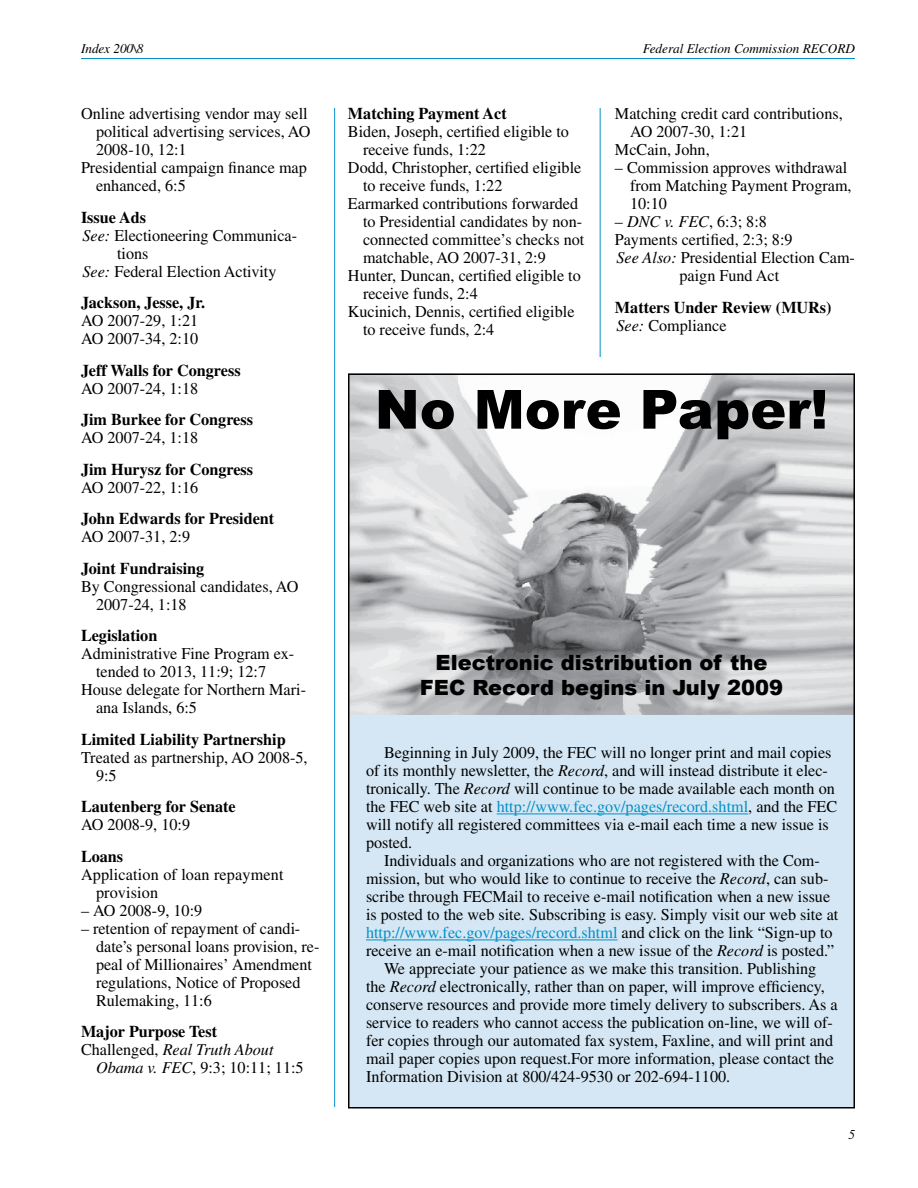
<style>
.page{position:relative;width:918px;height:1188px;background:#fff}
.page>*{position:absolute;margin:0;border:0;box-sizing:border-box;transform-origin:0 0}
.t1{font:900 54px "Arial";color:#000}
.t2{font:900 21px/25.2px "Arial";color:#000;text-align:center}
.t3{font:16.5px/18px "Times LT Std";color:#000}
.t4{font:700 16.5px/18px "Times LT Std";color:#000}
.t5{font:16.5px "Times LT Std";color:#0490c7}
.t6{font:italic 16.5px "Times LT Std";color:#000}
.t7{font:italic 13.5px "Times LT Std";color:#000}
.s1{font-style:italic}
.s2{font-style:normal}
.s3{font-weight:400;font-style:italic}
.s4{font-weight:400}
.s5{color:#0490c7}
.s6{color:#000}
</style>
<div class="page">
<hr style="left:81px;top:58px;width:774px;height:1px;background:#0490c7">
<div style="left:348px;top:714px;width:507px;height:393px;background:#d5e7f4"></div>
<img style="left:351px;top:377px;width:501px;height:338px">
<hr style="left:497px;top:814px;width:251px;height:1px;background:#0490c7">
<hr style="left:366px;top:940px;width:252px;height:1px;background:#0490c7">
<hr style="left:600px;top:108px;width:1px;height:249px;background:#0490c7">
<hr style="left:334px;top:108px;width:1px;height:999px;background:#0490c7">
<p class="t7" style="left:81px;top:41px;width:64px">Index 200\8</p>
<p class="t7" style="left:643px;top:41px;width:214px">Federal Election Commission RECORD</p>
<p class="t3" style="left:81px;top:105px;width:228px">Online advertising vendor may sell</p>
<p class="t3" style="left:96px;top:123px;width:216px">political advertising services, AO</p>
<p class="t3" style="left:96px;top:141px;width:92px">2008-10, 12:1</p>
<p class="t3" style="left:81px;top:159px;width:227px">Presidential campaign finance map</p>
<p class="t3" style="left:96px;top:177px;width:91px">enhanced, 6:5</p>
<p class="t4" style="left:81px;top:208px;width:67px">Issue Ads</p>
<p class="t3" style="left:83px;top:226px;width:216px"><span class="s1">See:</span> Electioneering Communica-</p>
<p class="t3" style="left:117px;top:244px;width:33px">tions</p>
<p class="t3" style="left:83px;top:262px;width:196px"><span class="s1">See:</span> Federal Election Activity</p>
<p class="t4" style="left:81px;top:293px;width:126px">Jackson, Jesse, Jr.</p>
<p class="t3" style="left:81px;top:312px;width:119px">AO 2007-29, 1:21<br>AO 2007-34, 2:10</p>
<p class="t4" style="left:81px;top:361px;width:161px">Jeff Walls for Congress</p>
<p class="t3" style="left:81px;top:379px;width:119px">AO 2007-24, 1:18</p>
<p class="t4" style="left:81px;top:410px;width:174px">Jim Burkee for Congress</p>
<p class="t3" style="left:81px;top:429px;width:119px">AO 2007-24, 1:18</p>
<p class="t4" style="left:81px;top:460px;width:174px">Jim Hurysz for Congress</p>
<p class="t3" style="left:81px;top:478px;width:119px">AO 2007-22, 1:16</p>
<p class="t4" style="left:81px;top:509px;width:195px">John Edwards for President</p>
<p class="t3" style="left:81px;top:528px;width:111px">AO 2007-31, 2:9</p>
<p class="t4" style="left:81px;top:559px;width:125px">Joint Fundraising</p>
<p class="t3" style="left:96px;top:577px;width:204px;text-indent:-15px">By Congressional candidates, AO<br>2007-24, 1:18</p>
<p class="t4" style="left:81px;top:626px;width:78px">Legislation</p>
<p class="t3" style="left:81px;top:645px;width:215px">Administrative Fine Program ex-</p>
<p class="t3" style="left:96px;top:663px;width:172px">tended to 2013, 11:9; 12:7</p>
<p class="t3" style="left:81px;top:681px;width:227px">House delegate for Northern Mari-</p>
<p class="t3" style="left:96px;top:699px;width:103px">ana Islands, 6:5</p>
<p class="t4" style="left:81px;top:730px;width:206px">Limited Liability Partnership</p>
<p class="t3" style="left:96px;top:748px;width:213px;text-indent:-15px">Treated as partnership, AO 2008-5,<br>9:5</p>
<p class="t4" style="left:81px;top:797px;width:156px">Lautenberg for Senate</p>
<p class="t3" style="left:81px;top:816px;width:111px">AO 2008-9, 10:9</p>
<p class="t4" style="left:81px;top:847px;width:44px">Loans</p>
<p class="t3" style="left:96px;top:865px;width:189px;text-indent:-15px">Application of loan repayment provision</p>
<p class="t3" style="left:81px;top:901px;width:123px">– AO 2008-9, 10:9</p>
<p class="t3" style="left:96px;top:919px;width:225px;text-indent:-15px">– retention of repayment of candi&shy;date’s personal loans provision, re&shy;peal of Millionaires’ Amendment regulations, Notice of Proposed<br>Rulemaking, 11:6</p>
<p class="t4" style="left:81px;top:1022px;width:138px">Major Purpose Test</p>
<p class="t6" style="left:81px;top:1041px;width:194px"><span class="s2">Challenged,</span> Real Truth About</p>
<p class="t3" style="left:96px;top:1059px;width:209px"><span class="s1">Obama v. FEC</span>, 9:3; 10:11; 11:5</p>
<p class="t4" style="left:348px;top:104px;width:160px">Matching Payment Act</p>
<p class="t3" style="left:348px;top:123px;width:222px">Biden, Joseph, certified eligible to</p>
<p class="t3" style="left:363px;top:141px;width:124px">receive funds, 1:22</p>
<p class="t3" style="left:348px;top:159px;width:235px">Dodd, Christopher, certified eligible</p>
<p class="t3" style="left:363px;top:177px;width:141px">to receive funds, 1:22</p>
<p class="t3" style="left:348px;top:195px;width:232px">Earmarked contributions forwarded</p>
<p class="t3" style="left:363px;top:213px;width:221px">to Presidential candidates by non-</p>
<p class="t3" style="left:363px;top:231px;width:223px">connected committee’s checks not</p>
<p class="t3" style="left:363px;top:249px;width:184px">matchable, AO 2007-31, 2:9</p>
<p class="t3" style="left:348px;top:267px;width:234px">Hunter, Duncan, certified eligible to</p>
<p class="t3" style="left:363px;top:285px;width:116px">receive funds, 2:4</p>
<p class="t3" style="left:348px;top:303px;width:228px">Kucinich, Dennis, certified eligible</p>
<p class="t3" style="left:363px;top:321px;width:133px">to receive funds, 2:4</p>
<p class="t3" style="left:615px;top:105px;width:229px">Matching credit card contributions,</p>
<p class="t3" style="left:630px;top:123px;width:119px">AO 2007-30, 1:21</p>
<p class="t3" style="left:615px;top:141px;width:96px">McCain, John,</p>
<p class="t3" style="left:630px;top:159px;width:223px;text-indent:-15px">– Commission approves withdrawal from Matching Payment Program,<br>10:10</p>
<p class="t3" style="left:615px;top:213px;width:153px">– <span class="s1">DNC v. FEC</span>, 6:3; 8:8</p>
<p class="t3" style="left:615px;top:231px;width:179px">Payments certified, 2:3; 8:9</p>
<p class="t3" style="left:617px;top:249px;width:240px"><span class="s1">See Also:</span> Presidential Election Cam-</p>
<p class="t3" style="left:680px;top:267px;width:101px">paign Fund Act</p>
<p class="t4" style="left:615px;top:298px;width:218px">Matters Under Review (MURs)<br><span class="s3">See:</span> <span class="s4">Compliance</span></p>
<h1 class="t1" style="left:375px;top:379px;width:455px">No More Paper!</h1>
<p class="t2" style="left:420px;top:650px;width:365px">Electronic distribution of the<br>FEC Record begins in July 2009</p>
<p class="t3" style="left:366px;top:744px;width:473px;text-indent:18px">Beginning in July 2009, the FEC will no longer print and mail copies of its monthly newsletter, the <span class="s1">Record</span>, and will instead distribute it elec&shy;tronically. The <span class="s1">Record</span> will continue to be made available each month on the FEC web site at <span class="s5">http://www.fec.gov/pages/record.shtml</span>, and the FEC will notify all registered committees via e-mail each time a new issue is posted.</p>
<p class="t3" style="left:384px;top:852px;width:437px">Individuals and organizations who are not registered with the Com-</p>
<p class="t3" style="left:366px;top:870px;width:464px">mission, but who would like to continue to receive the <span class="s1">Record</span>, can sub-</p>
<p class="t3" style="left:366px;top:888px;width:466px">scribe through FECMail to receive e-mail notification when a new issue</p>
<p class="t3" style="left:366px;top:906px;width:474px">is posted to the web site. Subscribing is easy. Simply visit our web site at</p>
<p class="t5" style="left:366px;top:923px;width:468px">http://www.fec.gov/pages/record.shtml <span class="s6">and click on the link “Sign-up to</span></p>
<p class="t3" style="left:366px;top:942px;width:470px">receive an e-mail notification when a new issue of the <span class="s1">Record</span> is posted.”</p>
<p class="t3" style="left:384px;top:960px;width:434px">We appreciate your patience as we make this transition. Publishing</p>
<p class="t3" style="left:366px;top:978px;width:460px">the <span class="s1">Record</span> electronically, rather than on paper, will improve efficiency,</p>
<p class="t3" style="left:366px;top:996px;width:473px">conserve resources and provide more timely delivery to subscribers. As a</p>
<p class="t3" style="left:366px;top:1014px;width:469px">service to readers who cannot access the publication on-line, we will of-</p>
<p class="t3" style="left:366px;top:1032px;width:469px">fer copies through our automated fax system, Faxline, and will print and</p>
<p class="t3" style="left:366px;top:1050px;width:470px">mail paper copies upon request.For more information, please contact the</p>
<p class="t3" style="left:366px;top:1068px;width:366px">Information Division at 800/424-9530 or 202-694-1100.</p>
<p class="t7" style="left:848px;top:1127px;width:8px">5</p>
</div>
